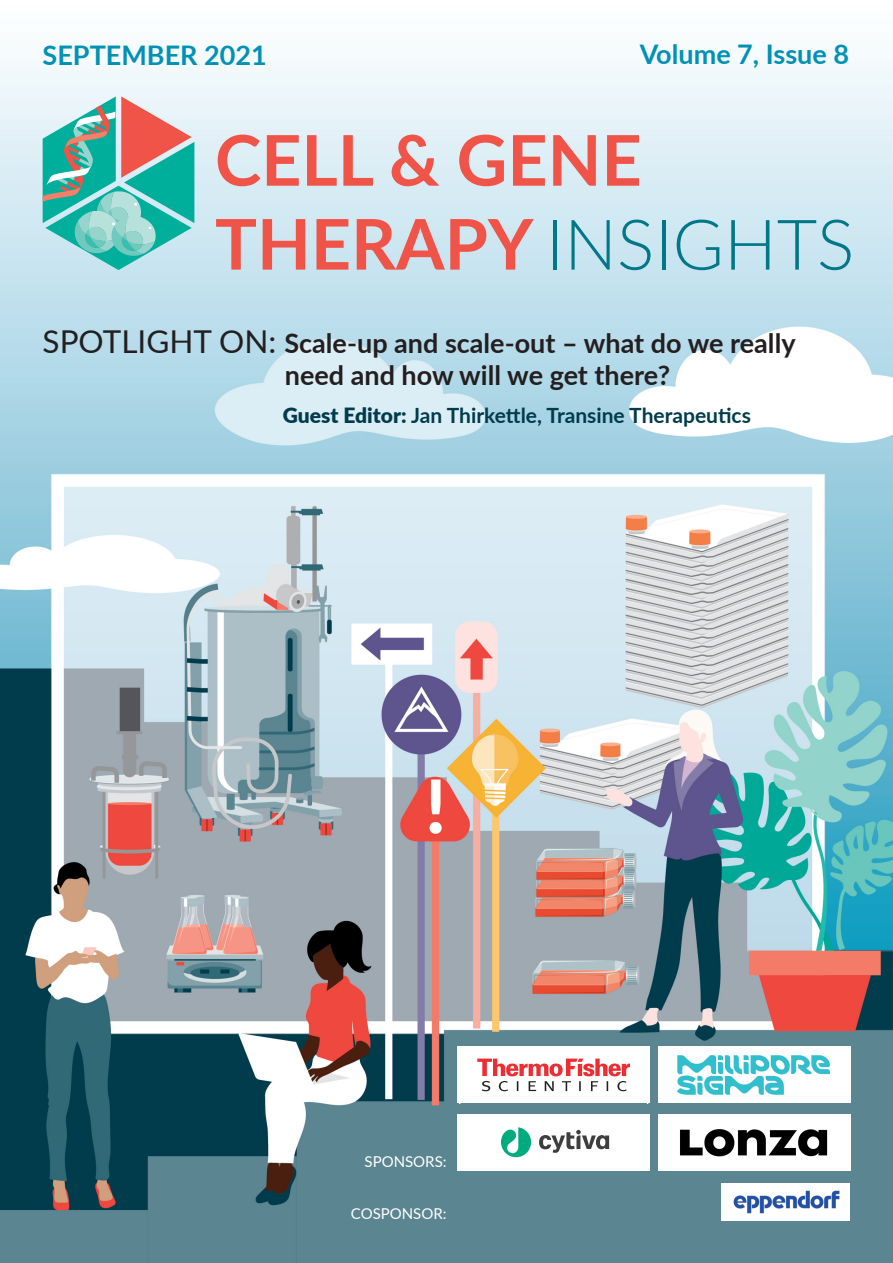
<style>
.page{position:relative;width:893px;height:1263px;background:#fff}
.page>*{position:absolute;margin:0;border:0;box-sizing:border-box;transform-origin:0 0}
.t1{font:700 69.9px/83.8px "Lato";color:#f05348}
.t2{font:700 27px "Lato";color:#231f20}
.pager{font:700 27px "Lato";color:#0091b5}
.t3{font:700 21px "Lato";color:#003c4b}
.pager-2{font:15px "Lato";color:#fff}
.s1{font-weight:300;color:#027788}
.s2{font-weight:400;font-size:31.5px}
.s3{font-weight:900}
</style>
<div class="page">
<img style="left:0;top:62px;width:893px;height:1201px">
<svg style="left:43px;top:96px;width:151px;height:174px;background:#82bcb5"></svg>
<div style="left:457px;top:1046px;width:193px;height:57px;background:#fff"></div>
<div style="left:658px;top:1046px;width:193px;height:57px;background:#fff"></div>
<div style="left:658px;top:1114px;width:193px;height:56px;background:#fff"></div>
<div style="left:722px;top:1183px;width:128px;height:37px;background:#fff"></div>
<div style="left:457px;top:1114px;width:193px;height:56px;background:#fff"></div>
<svg style="left:477px;top:1058px;width:153px;height:34px"></svg>
<img style="left:733px;top:1190px;width:106px;height:23px">
<img style="left:678px;top:1055px;width:151px;height:40px">
<svg style="left:539px;top:1130px;width:70px;height:23px"></svg>
<svg style="left:501px;top:1127px;width:30px;height:30px"></svg>
<img style="left:680px;top:1129px;width:148px;height:28px">
<p class="pager" style="left:43px;top:35px;width:226px">SEPTEMBER 2021</p>
<p class="pager" style="left:640px;top:35px;width:211px">Volume 7, Issue 8</p>
<h1 class="t1" style="left:215px;top:115px;width:641px">CELL &amp; GENE<br>THERAPY <span class="s1">INSIGHTS</span></h1>
<p class="t2" style="left:43px;top:323px;width:754px"><span class="s2">SPOTLIGHT ON:</span> Scale-up and scale-out – what do we really</p>
<p class="t2" style="left:285px;top:356px;width:387px">need and how will we get there?</p>
<p class="t3" style="left:283px;top:400px;width:469px"><span class="s3">Guest Editor:</span> Jan Thirkettle, Transine Therapeutics</p>
<p class="pager-2" style="left:365px;top:1151px;width:83px">SPONSORS:</p>
<p class="pager-2" style="left:351px;top:1203px;width:97px">COSPONSOR:</p>
</div>
